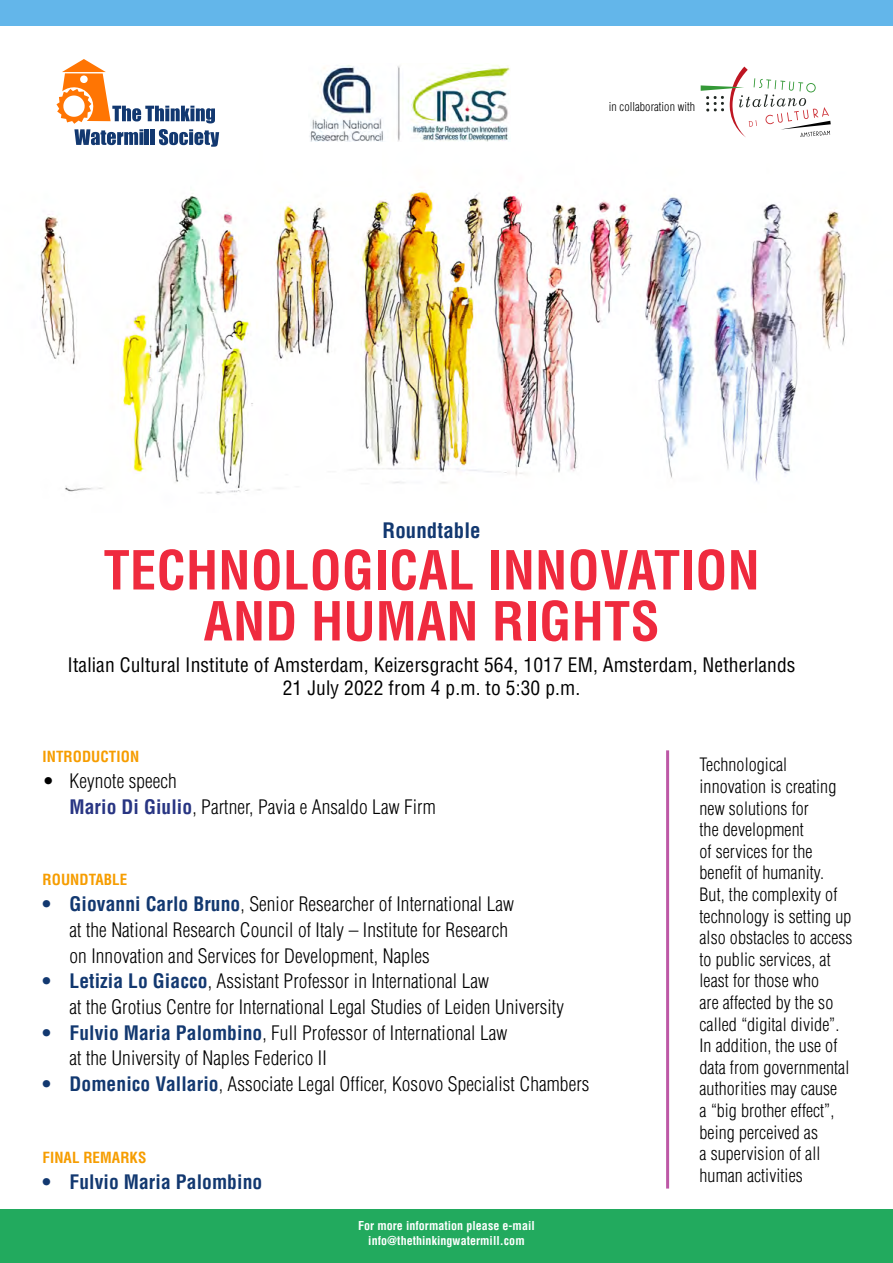
<style>
.page{position:relative;width:893px;height:1263px;background:#fff}
.page>*{position:absolute;margin:0;border:0;box-sizing:border-box;transform-origin:0 0}
.t1{font:700 condensed 52.5px/51px "Helvetica";letter-spacing:.005em;color:#ef2a3e;text-align:center}
.t2{font:700 condensed 20.85px "Helvetica";letter-spacing:.005em;color:#123870}
.t3{font:300 condensed 19.5px/25.7px "Helvetica";letter-spacing:.005em;color:#000}
.t4{font:condensed 19.5px/23.4px "Helvetica";letter-spacing:.005em;color:#000;text-align:center}
.t5{font:700 condensed 19.5px "Helvetica";letter-spacing:.005em;color:#123870}
.t6{font:300 condensed 18px/21.6px "Helvetica";letter-spacing:.005em;color:#000}
.t7{font:700 condensed 15px "Helvetica";letter-spacing:.005em;color:#f69d01}
.t8{font:700 condensed 12px/14.7px "Helvetica";letter-spacing:.005em;color:#fff;text-align:center}
.t9{font:300 condensed 12px "Helvetica";letter-spacing:.005em;color:#000}
.s1{font-weight:700;color:#283583}
.s2{font-weight:700;color:#123870}
</style>
<div class="page">
<img style="left:40px;top:190px;width:806px;height:304px">
<div style="left:0;top:1209px;width:893px;height:54px;background:#22aa5e"></div>
<div style="left:0;top:0;width:893px;height:25px;background:#63b6ea"></div>
<svg style="left:56px;top:59px;width:163px;height:88px"></svg>
<svg style="left:700px;top:66px;width:131px;height:71px"></svg>
<img style="left:309px;top:65px;width:201px;height:77px">
<hr style="left:666px;top:750px;width:3px;height:438px;background:#bd58a6">
<p class="t9" style="left:609px;top:100px;width:88px">in collaboration with</p>
<p class="t2" style="left:382px;top:518px;width:100px">Roundtable</p>
<h1 class="t1" style="left:104px;top:544px;width:658px">TECHNOLOGICAL INNOVATION<br>AND HUMAN RIGHTS</h1>
<p class="t4" style="left:68px;top:653px;width:729px">Italian Cultural Institute of Amsterdam, Keizersgracht 564, 1017 EM, Amsterdam, Netherlands<br>21 July 2022 from 4 p.m. to 5:30 p.m.</p>
<p class="t7" style="left:43px;top:747px;width:98px">INTRODUCTION</p>
<p class="t3" style="left:70px;top:768px;width:368px;text-indent:-27px">• Keynote speech<br><span class="s1">Mario Di Giulio</span>, Partner, Pavia e Ansaldo Law Firm</p>
<p class="t7" style="left:43px;top:871px;width:86px">ROUNDTABLE</p>
<p class="t3" style="left:70px;top:891px;width:446px;text-indent:-27px"><span class="s2">• Giovanni Carlo Bruno</span>, Senior Researcher of International Law at the National Research Council of Italy – Institute for Research on Innovation and Services for Development, Naples</p>
<p class="t3" style="left:70px;top:968px;width:496px;text-indent:-27px"><span class="s2">• Letizia Lo Giacco</span>, Assistant Professor in International Law<br>at the Grotius Centre for International Legal Studies of Leiden University</p>
<p class="t3" style="left:70px;top:1020px;width:439px;text-indent:-27px"><span class="s2">• Fulvio Maria Palombino</span>, Full Professor of International Law at the University of Naples Federico II</p>
<p class="t3" style="left:43px;top:1071px;width:548px"><span class="s2">• Domenico Vallario</span>, Associate Legal Officer, Kosovo Specialist Chambers</p>
<p class="t7" style="left:43px;top:1148px;width:105px">FINAL REMARKS</p>
<p class="t5" style="left:43px;top:1169px;width:221px">• Fulvio Maria Palombino</p>
<p class="t8" style="left:358px;top:1218px;width:178px">For more information please e-mail info@thethinkingwatermill.com</p>
<p class="t6" style="left:699px;top:754px;width:155px">Technological innovation is creating new solutions for<br>the development<br>of services for the benefit of humanity.<br>But, the complexity of technology is setting up also obstacles to access to public services, at least for those who<br>are affected by the so called “digital divide”.<br>In addition, the use of data from governmental authorities may cause<br>a “big brother effect”, being perceived as<br>a supervision of all human activities</p>
</div>
